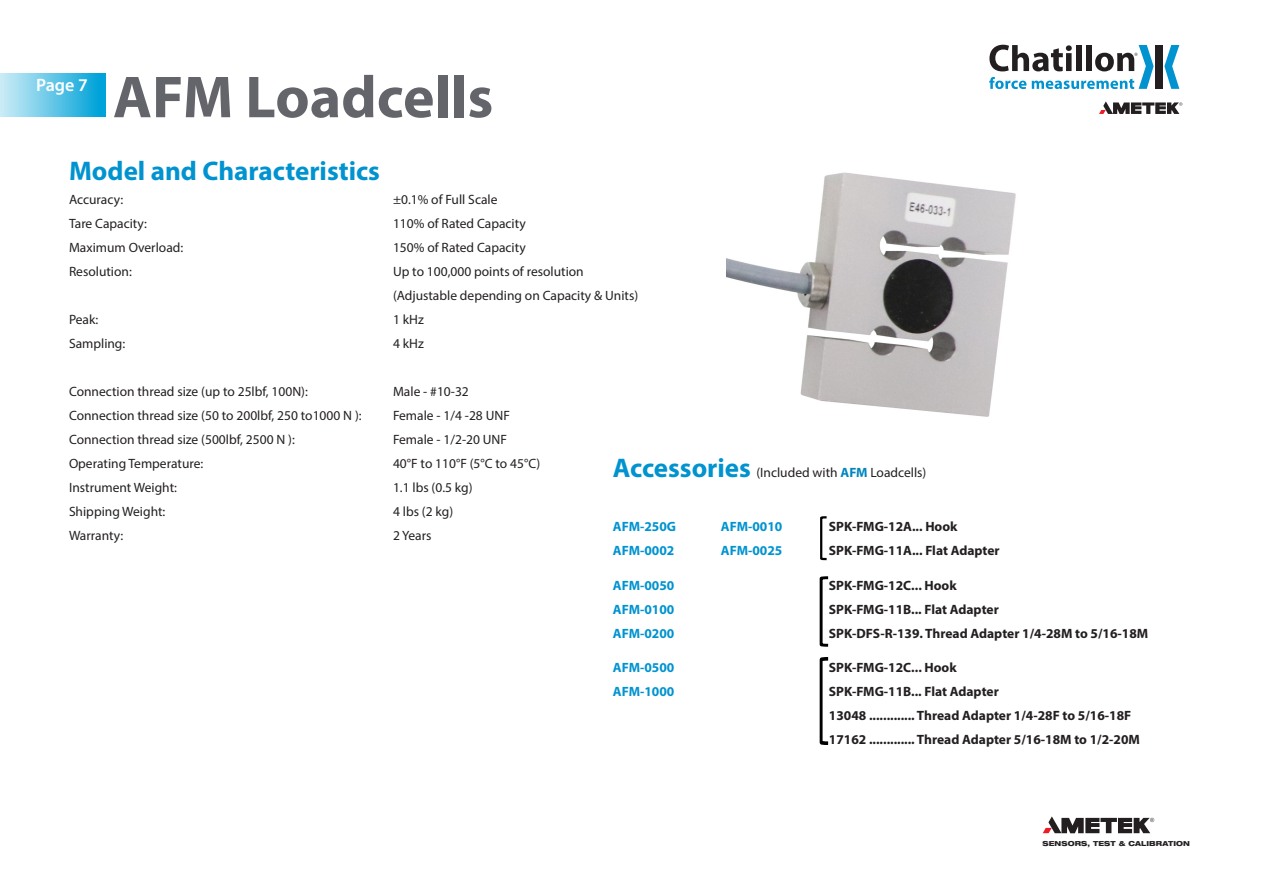
<style>
.page{position:relative;width:1263px;height:893px;background:#fff}
.page>*{position:absolute;margin:0;border:0;box-sizing:border-box;transform-origin:0 0}
.t1{font:700 59.7px "Myriad Pro";color:#64656a}
.t2{font:700 27px "Myriad Pro";color:#0093d0}
.t3{font:600 18px "Myriad Pro";color:#fff}
.Body_Copy{font:13.5px "Myriad Pro";color:#231f20}
.t4{font:700 13.5px "Myriad Pro";color:#231f20}
.t5{font:700 13.5px "Myriad Pro";color:#0093d0}
.t6{font:800 expanded 6.9px "Helvetica Neue LT Pro";letter-spacing:.015em;color:#231f20}
.s1{font-weight:700;font-size:27px;color:#0093d0}
.s2{font-weight:700;color:#0086be}
</style>
<div class="page">
<div style="left:0;top:73px;width:105px;height:44px;background:linear-gradient(to right,#cfedf7,#00a0d7)"></div>
<svg style="left:1099px;top:101px;width:83px;height:13px"></svg>
<div style="left:1155px;top:45px;width:8px;height:44px;background:#231f20"></div>
<svg style="left:1164px;top:45px;width:15px;height:44px"></svg>
<svg style="left:989px;top:45px;width:164px;height:44px"></svg>
<svg style="left:1043px;top:816px;width:111px;height:17px"></svg>
<svg style="left:820px;top:516px;width:6px;height:44px"></svg>
<svg style="left:819px;top:576px;width:9px;height:71px"></svg>
<svg style="left:819px;top:657px;width:9px;height:88px"></svg>
<img style="left:727px;top:172px;width:289px;height:245px">
<p class="t3" style="left:36px;top:74px;width:53px">Page 7</p>
<p class="t1" style="left:113px;top:58px;width:382px">AFM Loadcells</p>
<p class="t2" style="left:69px;top:153px;width:312px">Model and Characteristics</p>
<p class="Body_Copy" style="left:69px;top:191px;width:56px">Accuracy:</p>
<p class="Body_Copy" style="left:393px;top:191px;width:106px">±0.1% of Full Scale</p>
<p class="Body_Copy" style="left:69px;top:215px;width:79px">Tare Capacity:</p>
<p class="Body_Copy" style="left:393px;top:215px;width:134px">110% of Rated Capacity</p>
<p class="Body_Copy" style="left:69px;top:239px;width:116px">Maximum Overload:</p>
<p class="Body_Copy" style="left:393px;top:239px;width:134px">150% of Rated Capacity</p>
<p class="Body_Copy" style="left:69px;top:263px;width:64px">Resolution:</p>
<p class="Body_Copy" style="left:393px;top:263px;width:192px">Up to 100,000 points of resolution</p>
<p class="Body_Copy" style="left:393px;top:287px;width:247px">(Adjustable depending on Capacity &amp; Units)</p>
<p class="Body_Copy" style="left:69px;top:311px;width:31px">Peak:</p>
<p class="Body_Copy" style="left:393px;top:311px;width:32px">1 kHz</p>
<p class="Body_Copy" style="left:69px;top:335px;width:58px">Sampling:</p>
<p class="Body_Copy" style="left:393px;top:335px;width:32px">4 kHz</p>
<p class="Body_Copy" style="left:69px;top:383px;width:240px">Connection thread size (up to 25lbf, 100N):</p>
<p class="Body_Copy" style="left:393px;top:383px;width:77px">Male - #10-32</p>
<p class="Body_Copy" style="left:69px;top:407px;width:294px">Connection thread size (50 to 200lbf, 250 to1000 N ):</p>
<p class="Body_Copy" style="left:393px;top:407px;width:118px">Female - 1/4 -28 UNF</p>
<p class="Body_Copy" style="left:69px;top:431px;width:227px">Connection thread size (500lbf, 2500 N ):</p>
<p class="Body_Copy" style="left:393px;top:431px;width:116px">Female - 1/2-20 UNF</p>
<p class="Body_Copy" style="left:69px;top:455px;width:136px">Operating Temperature:</p>
<p class="Body_Copy" style="left:393px;top:455px;width:149px">40°F to 110°F (5°C to 45°C)</p>
<p class="Body_Copy" style="left:69px;top:479px;width:109px">Instrument Weight:</p>
<p class="Body_Copy" style="left:393px;top:479px;width:81px">1.1 lbs (0.5 kg)</p>
<p class="Body_Copy" style="left:69px;top:503px;width:98px">Shipping Weight:</p>
<p class="Body_Copy" style="left:393px;top:503px;width:62px">4 lbs (2 kg)</p>
<p class="Body_Copy" style="left:69px;top:527px;width:56px">Warranty:</p>
<p class="Body_Copy" style="left:393px;top:527px;width:40px">2 Years</p>
<p class="Body_Copy" style="left:613px;top:464px;width:315px"><span class="s1">Accessories</span> (Included with <span class="s2">AFM</span> Loadcells)</p>
<p class="t5" style="left:613px;top:518px;width:65px">AFM-250G</p>
<p class="t5" style="left:721px;top:518px;width:63px">AFM-0010</p>
<p class="t4" style="left:829px;top:518px;width:130px">SPK-FMG-12A... Hook</p>
<p class="t5" style="left:613px;top:542px;width:63px">AFM-0002</p>
<p class="t5" style="left:721px;top:542px;width:63px">AFM-0025</p>
<p class="t4" style="left:829px;top:542px;width:172px">SPK-FMG-11A... Flat Adapter</p>
<p class="t5" style="left:613px;top:576px;width:63px">AFM-0050</p>
<p class="t4" style="left:829px;top:576px;width:129px">SPK-FMG-12C... Hook</p>
<p class="t5" style="left:613px;top:600px;width:63px">AFM-0100</p>
<p class="t4" style="left:829px;top:600px;width:171px">SPK-FMG-11B... Flat Adapter</p>
<p class="t5" style="left:613px;top:624px;width:63px">AFM-0200</p>
<p class="t4" style="left:829px;top:624px;width:321px">SPK-DFS-R-139. Thread Adapter 1/4-28M to 5/16-18M</p>
<p class="t5" style="left:613px;top:659px;width:63px">AFM-0500</p>
<p class="t4" style="left:829px;top:659px;width:129px">SPK-FMG-12C... Hook</p>
<p class="t5" style="left:613px;top:683px;width:63px">AFM-1000</p>
<p class="t4" style="left:829px;top:683px;width:171px">SPK-FMG-11B... Flat Adapter</p>
<p class="t4" style="left:829px;top:707px;width:304px">13048 ............. Thread Adapter 1/4-28F to 5/16-18F</p>
<p class="t4" style="left:829px;top:731px;width:313px">17162 ............. Thread Adapter 5/16-18M to 1/2-20M</p>
<p class="t6" style="left:1042px;top:839px;width:149px">SENSORS, TEST &amp; CALIBRATION</p>
</div>
